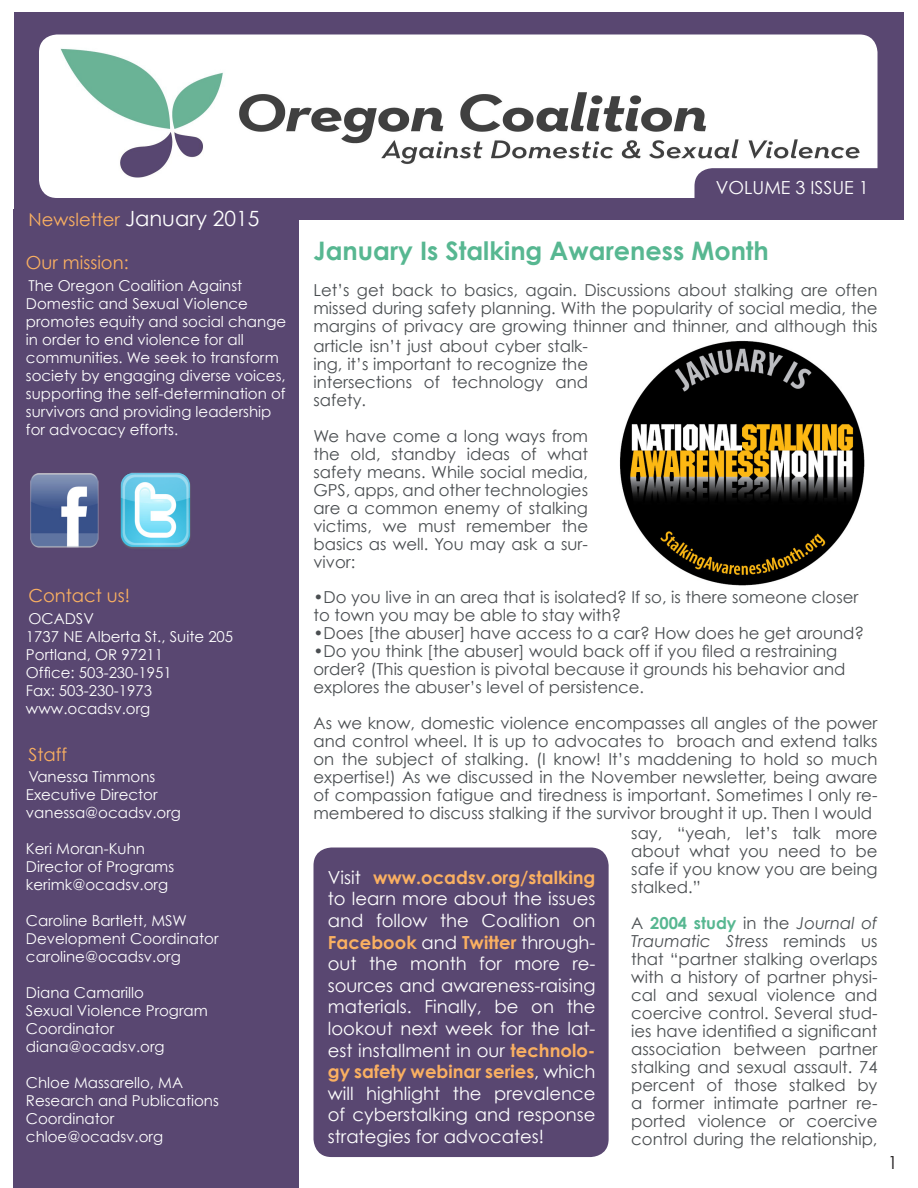
<style>
.page{position:relative;width:918px;height:1188px;background:#fff}
.page>*{position:absolute;margin:0;border:0;box-sizing:border-box;transform-origin:0 0}
.t1{font:700 25.5px "Century Gothic";color:#57b791}
.t2{font:21px "Century Gothic";color:#fff}
.t3{font:18px/21.6px "Century Gothic";color:#fff;text-align:justify}
.t4{font:18px "Century Gothic";color:#fab061}
.t5{font:18px "Century Gothic";color:#231f20}
.t6{font:16.5px/18px "Century Gothic";color:#4a4e51;text-align:justify}
.t7{font:15px "Century Gothic";color:#fff}
.s1{font-size:18px;color:#fab061}
.s2{font-weight:700;color:#fab061}
.s3{font-weight:700;color:#57b791}
.s4{font-style:italic}
</style>
<div class="page">
<div style="left:0;top:0;width:918px;height:208px;background:#594771"></div>
<div style="left:13px;top:208px;width:286px;height:980px;background:#594771"></div>
<img style="left:30px;top:473px;width:69px;height:75px">
<img style="left:120px;top:472px;width:71px;height:77px">
<div style="left:0;top:0;width:13px;height:208px;background:#fff"></div>
<div style="left:0;top:0;width:918px;height:12px;background:#fff"></div>
<div style="left:905px;top:0;width:13px;height:208px;background:#fff"></div>
<div style="left:299px;top:208px;width:619px;height:12px;background:#594771"></div>
<div style="left:905px;top:208px;width:13px;height:12px;background:#fff"></div>
<div style="left:39px;top:34px;width:839px;height:164px;background:#fff;border-radius:18px"></div>
<img style="left:60px;top:48px;width:800px;height:130px">
<div style="left:694px;top:168px;width:184px;height:30px;background:#594771"></div>
<img style="left:620px;top:340px;width:244px;height:245px">
<div style="left:314px;top:848px;width:295px;height:309px;background:#594771;border-radius:18px"></div>
<p class="t2" style="left:28px;top:206px;width:232px"><span class="s1">Newsletter</span> January 2015</p>
<p class="t4" style="left:26px;top:252px;width:104px">Our mission:</p>
<p class="t7" style="left:28px;top:277px;width:215px">The Oregon Coalition Against</p>
<p class="t7" style="left:26px;top:295px;width:224px">Domestic and Sexual Violence</p>
<p class="t7" style="left:26px;top:313px;width:262px">promotes equity and social change</p>
<p class="t7" style="left:26px;top:331px;width:219px">in order to end violence for all</p>
<p class="t7" style="left:26px;top:349px;width:254px">communities. We seek to transform</p>
<p class="t7" style="left:26px;top:367px;width:261px">society by engaging diverse voices,</p>
<p class="t7" style="left:26px;top:385px;width:261px">supporting the self-determination of</p>
<p class="t7" style="left:26px;top:403px;width:247px">survivors and providing leadership</p>
<p class="t7" style="left:26px;top:421px;width:154px">for advocacy efforts.</p>
<p class="t4" style="left:28px;top:585px;width:103px">Contact us!</p>
<p class="t7" style="left:28px;top:609px;width:67px">OCADSV</p>
<p class="t7" style="left:26px;top:627px;width:209px">1737 NE Alberta St., Suite 205</p>
<p class="t7" style="left:26px;top:645px;width:139px">Portland, OR 97211</p>
<p class="t7" style="left:26px;top:663px;width:147px">Office: 503-230-1951</p>
<p class="t7" style="left:26px;top:681px;width:128px">Fax: 503-230-1973</p>
<p class="t7" style="left:26px;top:699px;width:126px">www.ocadsv.org</p>
<p class="t4" style="left:28px;top:743px;width:40px">Staff</p>
<p class="t7" style="left:28px;top:768px;width:128px">Vanessa Timmons</p>
<p class="t7" style="left:26px;top:786px;width:133px">Executive Director</p>
<p class="t7" style="left:26px;top:804px;width:157px">vanessa@ocadsv.org</p>
<p class="t7" style="left:26px;top:840px;width:121px">Keri Moran-Kuhn</p>
<p class="t7" style="left:26px;top:858px;width:150px">Director of Programs</p>
<p class="t7" style="left:26px;top:876px;width:144px">kerimk@ocadsv.org</p>
<p class="t7" style="left:26px;top:912px;width:163px">Caroline Bartlett, MSW</p>
<p class="t7" style="left:26px;top:930px;width:194px">Development Coordinator</p>
<p class="t7" style="left:26px;top:948px;width:156px">caroline@ocadsv.org</p>
<p class="t7" style="left:26px;top:984px;width:120px">Diana Camarillo</p>
<p class="t7" style="left:26px;top:1002px;width:183px">Sexual Violence Program</p>
<p class="t7" style="left:26px;top:1020px;width:90px">Coordinator</p>
<p class="t7" style="left:26px;top:1038px;width:140px">diana@ocadsv.org</p>
<p class="t7" style="left:26px;top:1074px;width:159px">Chloe Massarello, MA</p>
<p class="t7" style="left:26px;top:1092px;width:194px">Research and Publications</p>
<p class="t7" style="left:26px;top:1110px;width:90px">Coordinator</p>
<p class="t7" style="left:26px;top:1128px;width:139px">chloe@ocadsv.org</p>
<p class="t3" style="left:716px;top:177px;width:154px">VOLUME 3 ISSUE 1</p>
<p class="t1" style="left:314px;top:234px;width:457px">January Is Stalking Awareness Month</p>
<p class="t6" style="left:314px;top:280px;width:566px">Let’s get back to basics, again. Discussions about stalking are often missed during safety planning. With the popularity of social media, the margins of privacy are growing thinner and thinner, and although this</p>
<p class="t6" style="left:314px;top:336px;width:276px">article isn’t just about cyber stalk&shy;ing, it’s important to recognize the intersections of technology and safety.</p>
<p class="t6" style="left:314px;top:426px;width:276px">We have come a long ways from the old, standby ideas of what safety means. While social media, GPS, apps, and other technologies are a common enemy of stalking victims, we must remember the basics as well. You may ask a sur&shy;vivor:</p>
<p class="t6" style="left:314px;top:588px;width:547px">•Do you live in an area that is isolated? If so, is there someone closer to town you may be able to stay with?</p>
<p class="t6" style="left:314px;top:624px;width:552px">•Does [the abuser] have access to a car? How does he get around?</p>
<p class="t6" style="left:314px;top:642px;width:534px;text-align:left">•Do you think [the abuser] would back off if you filed a restraining order? (This question is pivotal because it grounds his behavior and explores the abuser’s level of persistence.</p>
<p class="t6" style="left:314px;top:714px;width:566px">As we know, domestic violence encompasses all angles of the power and control wheel. It is up to advocates to broach and extend talks on the subject of stalking. (I know! It’s maddening to hold so much expertise!) As we discussed in the November newsletter, being aware of compassion fatigue and tiredness is important. Sometimes I only re&shy;membered to discuss stalking if the survivor brought it up. Then I would</p>
<p class="t3" style="left:328px;top:866px;width:269px">Visit <span class="s2">www.ocadsv.org/stalking </span>to learn more about the issues and follow the Coalition on <span class="s2">Facebook</span> and <span class="s2">Twitter</span> through&shy;out the month for more re&shy;sources and awareness-raising materials. Finally, be on the lookout next week for the lat&shy;est installment in our <span class="s2">technolo&shy;gy safety webinar series</span>, which will highlight the prevalence of cyberstalking and response strategies for advocates!</p>
<p class="t6" style="left:631px;top:824px;width:248px">say, “yeah, let’s talk more about what you need to be safe if you know you are being stalked.”</p>
<p class="t6" style="left:631px;top:914px;width:248px">A <span class="s3">2004 study</span> in the <span class="s4">Journal of Traumatic Stress</span> reminds us that “partner stalking overlaps with a history of partner physi&shy;cal and sexual violence and coercive control. Several stud&shy;ies have identified a significant association between partner stalking and sexual assault. 74 percent of those stalked by a former intimate partner re&shy;ported violence or coercive control during the relationship,</p>
<p class="t5" style="left:888px;top:1152px;width:11px">1</p>
</div>
